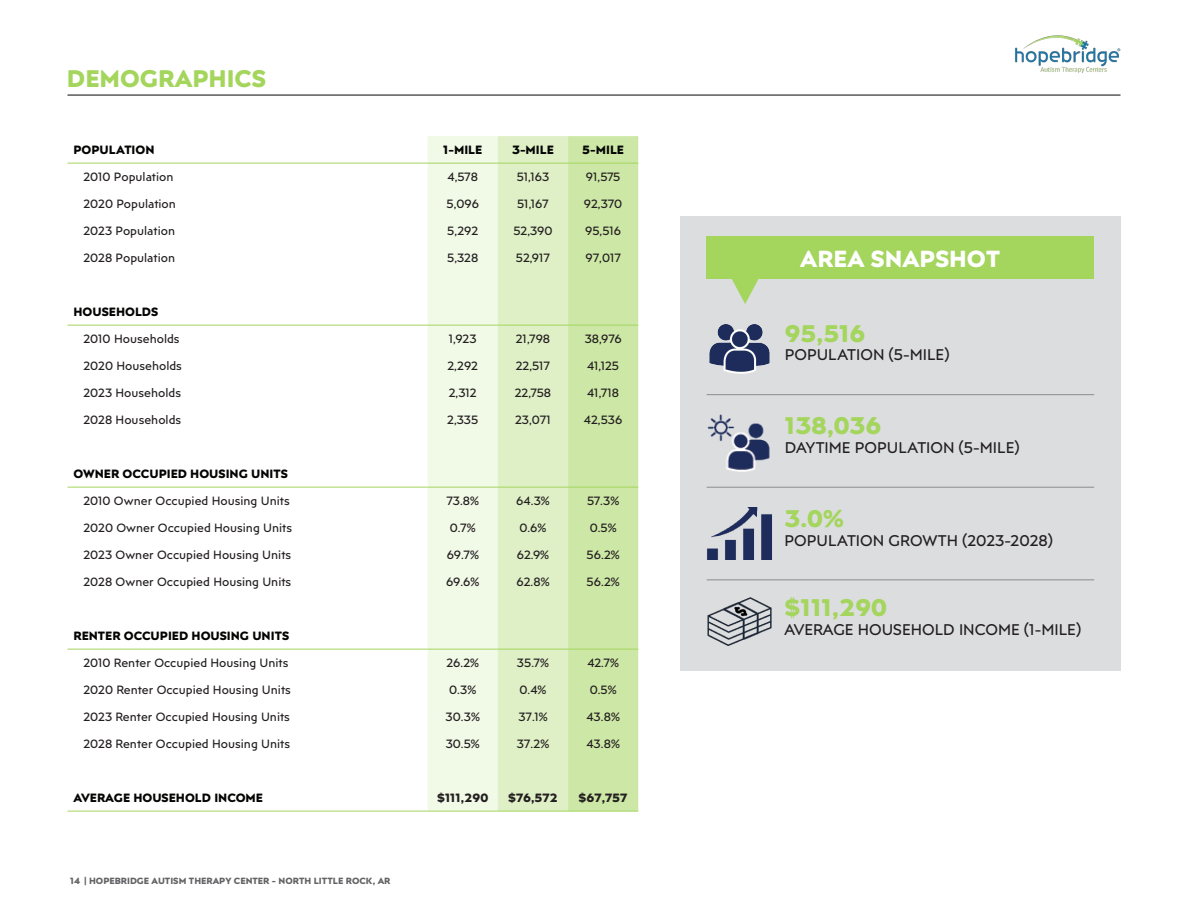
<style>
.page{position:relative;width:1188px;height:918px;background:#fff}
.page>*{position:absolute;margin:0;border:0;box-sizing:border-box;transform-origin:0 0}
.t1{font:700 24px "Posterama Text";color:#a4d55d}
.t2{font:700 23.25px "Posterama Text";color:#fff}
.t3{font:15.45px "Posterama Text";color:#231f20}
.t4{font:12px "Posterama Text";color:#231f20}
.t5{font:700 12px "Posterama Text";color:#040503}
.t6{font:700 12px "Posterama Text";letter-spacing:-.02em;color:#231f20}
.t7{font:700 9px "Posterama Text";color:#636366}
</style>
<div class="page">
<hr style="left:68px;top:94px;width:1052px;height:2px;background:#231f20">
<img style="left:1015px;top:35px;width:105px;height:38px">
<div style="left:680px;top:216px;width:440px;height:455px;background:#dcdddf"></div>
<svg style="left:732px;top:279px;width:27px;height:25px"></svg>
<div style="left:707px;top:236px;width:387px;height:43px;background:#a4d55d"></div>
<img style="left:709px;top:324px;width:61px;height:50px">
<img style="left:707px;top:414px;width:63px;height:58px">
<img style="left:707px;top:508px;width:65px;height:51px">
<img style="left:707px;top:597px;width:65px;height:49px">
<hr style="left:707px;top:394px;width:387px;height:1px;background:#939598">
<hr style="left:707px;top:487px;width:387px;height:1px;background:#939598">
<hr style="left:707px;top:579px;width:387px;height:1px;background:#939598">
<div style="left:428px;top:136px;width:70px;height:675px;background:#f1f9e7"></div>
<div style="left:498px;top:136px;width:70px;height:675px;background:#dff0c6"></div>
<div style="left:568px;top:136px;width:70px;height:675px;background:#cde8a6"></div>
<hr style="left:68px;top:163px;width:360px;height:1px;background:#a4d55d">
<hr style="left:428px;top:163px;width:70px;height:1px;background:#a4d55d">
<hr style="left:498px;top:163px;width:70px;height:1px;background:#a4d55d">
<hr style="left:568px;top:163px;width:70px;height:1px;background:#a4d55d">
<hr style="left:68px;top:325px;width:360px;height:1px;background:#a4d55d">
<hr style="left:428px;top:325px;width:70px;height:1px;background:#a4d55d">
<hr style="left:498px;top:325px;width:70px;height:1px;background:#a4d55d">
<hr style="left:568px;top:325px;width:70px;height:1px;background:#a4d55d">
<hr style="left:68px;top:487px;width:360px;height:1px;background:#a4d55d">
<hr style="left:428px;top:487px;width:70px;height:1px;background:#a4d55d">
<hr style="left:498px;top:487px;width:70px;height:1px;background:#a4d55d">
<hr style="left:568px;top:487px;width:70px;height:1px;background:#a4d55d">
<hr style="left:68px;top:649px;width:360px;height:1px;background:#a4d55d">
<hr style="left:428px;top:649px;width:70px;height:1px;background:#a4d55d">
<hr style="left:498px;top:649px;width:70px;height:1px;background:#a4d55d">
<hr style="left:568px;top:649px;width:70px;height:1px;background:#a4d55d">
<hr style="left:68px;top:811px;width:360px;height:1px;background:#a4d55d">
<hr style="left:428px;top:811px;width:70px;height:1px;background:#a4d55d">
<hr style="left:498px;top:811px;width:70px;height:1px;background:#a4d55d">
<hr style="left:568px;top:811px;width:70px;height:1px;background:#a4d55d">
<h1 class="t1" style="left:67px;top:62px;width:201px">DEMOGRAPHICS</h1>
<p class="t5" style="left:74px;top:142px;width:83px">POPULATION</p>
<p class="t5" style="left:443px;top:142px;width:41px">1-MILE</p>
<p class="t5" style="left:512px;top:142px;width:43px">3-MILE</p>
<p class="t5" style="left:582px;top:142px;width:43px">5-MILE</p>
<p class="t4" style="left:83px;top:170px;width:92px">2010 Population</p>
<p class="t4" style="left:448px;top:170px;width:32px">4,578</p>
<p class="t4" style="left:517px;top:170px;width:34px">51,163</p>
<p class="t4" style="left:586px;top:170px;width:36px">91,575</p>
<p class="t4" style="left:83px;top:197px;width:94px">2020 Population</p>
<p class="t4" style="left:447px;top:197px;width:34px">5,096</p>
<p class="t4" style="left:517px;top:197px;width:33px">51,167</p>
<p class="t4" style="left:584px;top:197px;width:40px">92,370</p>
<p class="t4" style="left:83px;top:224px;width:93px">2023 Population</p>
<p class="t4" style="left:447px;top:224px;width:33px">5,292</p>
<p class="t4" style="left:513px;top:224px;width:41px">52,390</p>
<p class="t4" style="left:585px;top:224px;width:38px">95,516</p>
<p class="t4" style="left:83px;top:251px;width:93px">2028 Population</p>
<p class="t4" style="left:447px;top:251px;width:33px">5,328</p>
<p class="t4" style="left:516px;top:251px;width:36px">52,917</p>
<p class="t4" style="left:585px;top:251px;width:37px">97,017</p>
<p class="t5" style="left:74px;top:304px;width:86px">HOUSEHOLDS</p>
<p class="t4" style="left:83px;top:332px;width:98px">2010 Households</p>
<p class="t4" style="left:449px;top:332px;width:29px">1,923</p>
<p class="t4" style="left:516px;top:332px;width:36px">21,798</p>
<p class="t4" style="left:585px;top:332px;width:38px">38,976</p>
<p class="t4" style="left:83px;top:359px;width:100px">2020 Households</p>
<p class="t4" style="left:447px;top:359px;width:32px">2,292</p>
<p class="t4" style="left:516px;top:359px;width:36px">22,517</p>
<p class="t4" style="left:587px;top:359px;width:33px">41,125</p>
<p class="t4" style="left:83px;top:386px;width:99px">2023 Households</p>
<p class="t4" style="left:449px;top:386px;width:29px">2,312</p>
<p class="t4" style="left:515px;top:386px;width:38px">22,758</p>
<p class="t4" style="left:587px;top:386px;width:33px">41,718</p>
<p class="t4" style="left:83px;top:413px;width:99px">2028 Households</p>
<p class="t4" style="left:447px;top:413px;width:33px">2,335</p>
<p class="t4" style="left:515px;top:413px;width:37px">23,071</p>
<p class="t4" style="left:584px;top:413px;width:40px">42,536</p>
<p class="t5" style="left:73px;top:466px;width:216px">OWNER OCCUPIED HOUSING UNITS</p>
<p class="t4" style="left:83px;top:494px;width:208px">2010 Owner Occupied Housing Units</p>
<p class="t4" style="left:447px;top:494px;width:34px">73.8%</p>
<p class="t4" style="left:516px;top:494px;width:35px">64.3%</p>
<p class="t4" style="left:587px;top:494px;width:34px">57.3%</p>
<p class="t4" style="left:83px;top:521px;width:210px">2020 Owner Occupied Housing Units</p>
<p class="t4" style="left:450px;top:521px;width:27px">0.7%</p>
<p class="t4" style="left:520px;top:521px;width:28px">0.6%</p>
<p class="t4" style="left:590px;top:521px;width:28px">0.5%</p>
<p class="t4" style="left:83px;top:548px;width:209px">2023 Owner Occupied Housing Units</p>
<p class="t4" style="left:447px;top:548px;width:34px">69.7%</p>
<p class="t4" style="left:517px;top:548px;width:34px">62.9%</p>
<p class="t4" style="left:587px;top:548px;width:35px">56.2%</p>
<p class="t4" style="left:83px;top:575px;width:209px">2028 Owner Occupied Housing Units</p>
<p class="t4" style="left:446px;top:575px;width:35px">69.6%</p>
<p class="t4" style="left:516px;top:575px;width:35px">62.8%</p>
<p class="t4" style="left:587px;top:575px;width:35px">56.2%</p>
<p class="t5" style="left:73px;top:628px;width:217px">RENTER OCCUPIED HOUSING UNITS</p>
<p class="t4" style="left:83px;top:656px;width:207px">2010 Renter Occupied Housing Units</p>
<p class="t4" style="left:446px;top:656px;width:34px">26.2%</p>
<p class="t4" style="left:517px;top:656px;width:34px">35.7%</p>
<p class="t4" style="left:587px;top:656px;width:33px">42.7%</p>
<p class="t4" style="left:83px;top:683px;width:209px">2020 Renter Occupied Housing Units</p>
<p class="t4" style="left:449px;top:683px;width:29px">0.3%</p>
<p class="t4" style="left:519px;top:683px;width:29px">0.4%</p>
<p class="t4" style="left:590px;top:683px;width:28px">0.5%</p>
<p class="t4" style="left:83px;top:710px;width:208px">2023 Renter Occupied Housing Units</p>
<p class="t4" style="left:446px;top:710px;width:36px">30.3%</p>
<p class="t4" style="left:518px;top:710px;width:31px">37.1%</p>
<p class="t4" style="left:586px;top:710px;width:35px">43.8%</p>
<p class="t4" style="left:83px;top:737px;width:208px">2028 Renter Occupied Housing Units</p>
<p class="t4" style="left:446px;top:737px;width:36px">30.5%</p>
<p class="t4" style="left:517px;top:737px;width:34px">37.2%</p>
<p class="t4" style="left:586px;top:737px;width:35px">43.8%</p>
<p class="t5" style="left:73px;top:790px;width:191px">AVERAGE HOUSEHOLD INCOME</p>
<p class="t6" style="left:437px;top:790px;width:53px">$111,290</p>
<p class="t6" style="left:508px;top:790px;width:51px">$76,572</p>
<p class="t6" style="left:579px;top:790px;width:50px">$67,757</p>
<p class="t7" style="left:70px;top:875px;width:322px">14 | HOPEBRIDGE AUTISM THERAPY CENTER - NORTH LITTLE ROCK, AR</p>
<h2 class="t2" style="left:800px;top:243px;width:201px">AREA SNAPSHOT</h2>
<h1 class="t1" style="left:785px;top:317px;width:82px">95,516</h1>
<p class="t3" style="left:785px;top:345px;width:166px">POPULATION (5-MILE)</p>
<h1 class="t1" style="left:785px;top:409px;width:98px">138,036</h1>
<p class="t3" style="left:785px;top:438px;width:236px">DAYTIME POPULATION (5-MILE)</p>
<h1 class="t1" style="left:785px;top:502px;width:61px">3.0%</h1>
<p class="t3" style="left:785px;top:530px;width:270px">POPULATION GROWTH (2023-2028)</p>
<h1 class="t1" style="left:785px;top:591px;width:104px">$111,290</h1>
<p class="t3" style="left:785px;top:619px;width:298px">AVERAGE HOUSEHOLD INCOME (1-MILE)</p>
</div>
